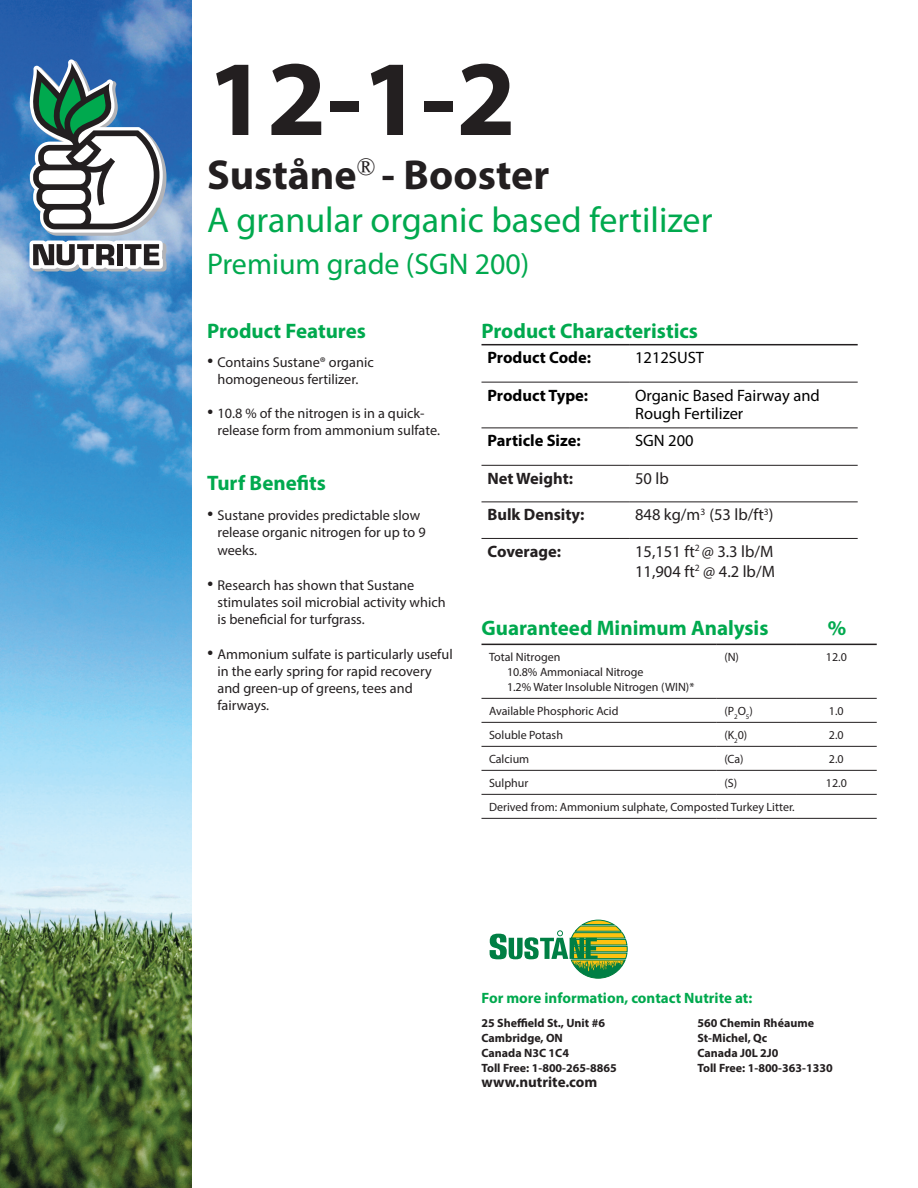
<style>
.page{position:relative;width:918px;height:1188px;background:#fff}
.page>*{position:absolute;margin:0;border:0;box-sizing:border-box;transform-origin:0 0}
.t1{font:700 108px "Myriad Pro";color:#231f20}
.t2{font:700 42px "Myriad Pro";color:#231f20}
.t3{font:36px "Myriad Pro";color:#00a94e}
.t4{font:30px "Myriad Pro";color:#00a94e}
.t5{font:700 21px "Myriad Pro";color:#00a94e}
.t6{font:16.5px "Myriad Pro";color:#231f20}
.t7{font:16.5px/18px "Myriad Pro";color:#000}
.t8{font:700 16.5px "Myriad Pro";color:#000}
.t9{font:700 16.5px "Myriad Pro";color:#231f20}
.t10{font:700 15px "Myriad Pro";color:#00a94e}
.t11{font:700 15px "Myriad Pro";color:#231f20}
.t12{font:14.25px/17.1px "Myriad Pro";color:#231f20}
.t13{font:12px "Myriad Pro";color:#231f20}
.t14{font:700 12px "Myriad Pro";color:#231f20}
.s1{font-family:"Calisto";font-size:18px}
</style>
<div class="page">
<img style="left:0;top:0;width:191px;height:1188px">
<svg style="left:30px;top:59px;width:137px;height:213px"></svg>
<hr style="left:482px;top:644px;width:235px;height:1px;background:#231f20">
<hr style="left:717px;top:644px;width:79px;height:1px;background:#231f20">
<hr style="left:796px;top:644px;width:81px;height:1px;background:#231f20">
<hr style="left:482px;top:698px;width:235px;height:1px;background:#231f20">
<hr style="left:717px;top:698px;width:79px;height:1px;background:#231f20">
<hr style="left:796px;top:698px;width:81px;height:1px;background:#231f20">
<hr style="left:482px;top:722px;width:235px;height:1px;background:#231f20">
<hr style="left:717px;top:722px;width:79px;height:1px;background:#231f20">
<hr style="left:796px;top:722px;width:81px;height:1px;background:#231f20">
<hr style="left:482px;top:746px;width:235px;height:1px;background:#231f20">
<hr style="left:717px;top:746px;width:79px;height:1px;background:#231f20">
<hr style="left:796px;top:746px;width:81px;height:1px;background:#231f20">
<hr style="left:482px;top:770px;width:235px;height:1px;background:#231f20">
<hr style="left:717px;top:770px;width:79px;height:1px;background:#231f20">
<hr style="left:796px;top:770px;width:81px;height:1px;background:#231f20">
<hr style="left:482px;top:794px;width:235px;height:1px;background:#231f20">
<hr style="left:717px;top:794px;width:79px;height:1px;background:#231f20">
<hr style="left:796px;top:794px;width:81px;height:1px;background:#231f20">
<hr style="left:482px;top:818px;width:235px;height:1px;background:#231f20">
<hr style="left:717px;top:818px;width:79px;height:1px;background:#231f20">
<hr style="left:796px;top:818px;width:81px;height:1px;background:#231f20">
<hr style="left:482px;top:502px;width:147px;height:1px;background:#231f20">
<hr style="left:629px;top:502px;width:229px;height:1px;background:#231f20">
<hr style="left:482px;top:538px;width:147px;height:1px;background:#231f20">
<hr style="left:629px;top:538px;width:229px;height:1px;background:#231f20">
<hr style="left:482px;top:428px;width:147px;height:1px;background:#231f20">
<hr style="left:629px;top:428px;width:229px;height:1px;background:#231f20">
<hr style="left:482px;top:465px;width:147px;height:1px;background:#231f20">
<hr style="left:629px;top:465px;width:229px;height:1px;background:#231f20">
<hr style="left:482px;top:344px;width:147px;height:1px;background:#231f20">
<hr style="left:629px;top:344px;width:229px;height:1px;background:#231f20">
<hr style="left:482px;top:382px;width:147px;height:1px;background:#231f20">
<hr style="left:629px;top:382px;width:229px;height:1px;background:#231f20">
<svg style="left:490px;top:920px;width:138px;height:59px"></svg>
<p class="t1" style="left:207px;top:28px;width:311px">12-1-2</p>
<p class="t2" style="left:207px;top:147px;width:344px">Suståne<sup>®</sup> - Booster</p>
<p class="t3" style="left:207px;top:198px;width:507px">A granular organic based fertilizer</p>
<p class="t4" style="left:207px;top:246px;width:324px">Premium grade (SGN 200)</p>
<p class="t5" style="left:207px;top:317px;width:161px">Product Features</p>
<p class="t12" style="left:207px;top:353px;width:168px;text-align:center"><span class="s1">•</span> Contains Sustane® organic homogeneous fertilizer.</p>
<p class="t12" style="left:218px;top:404px;width:224px;text-indent:-10px"><span class="s1">•</span> 10.8 % of the nitrogen is in a quick&shy;release form from ammonium sulfate.</p>
<p class="t5" style="left:207px;top:469px;width:121px">Turf Benefits</p>
<p class="t12" style="left:218px;top:507px;width:210px;text-indent:-10px"><span class="s1">•</span> Sustane provides predictable slow release organic nitrogen for up to 9 weeks.</p>
<p class="t12" style="left:218px;top:576px;width:230px;text-indent:-10px"><span class="s1">•</span> Research has shown that Sustane stimulates soil microbial activity which is beneficial for turfgrass.</p>
<p class="t12" style="left:218px;top:645px;width:237px;text-indent:-10px"><span class="s1">•</span> Ammonium sulfate is particularly useful in the early spring for rapid recovery and green-up of greens, tees and fairways.</p>
<p class="t5" style="left:482px;top:317px;width:218px">Product Characteristics</p>
<p class="t8" style="left:488px;top:347px;width:105px">Product Code:</p>
<p class="t7" style="left:635px;top:348px;width:71px">1212SUST</p>
<p class="t8" style="left:488px;top:384px;width:102px">Product Type:</p>
<p class="t7" style="left:635px;top:386px;width:186px">Organic Based Fairway and<br>Rough Fertilizer</p>
<p class="t8" style="left:488px;top:430px;width:95px">Particle Size:</p>
<p class="t7" style="left:635px;top:431px;width:60px">SGN 200</p>
<p class="t9" style="left:488px;top:467px;width:87px">Net Weight:</p>
<p class="t6" style="left:635px;top:468px;width:35px">50 lb</p>
<p class="t9" style="left:488px;top:504px;width:99px">Bulk Density:</p>
<p class="t6" style="left:635px;top:505px;width:140px">848 kg/m<sup>3</sup> (53 lb/ft<sup>3</sup>)</p>
<p class="t9" style="left:488px;top:541px;width:75px">Coverage:</p>
<p class="t6" style="left:635px;top:541px;width:140px">15,151 ft<sup>2</sup> @ 3.3 lb/M</p>
<p class="t6" style="left:635px;top:561px;width:141px">11,904 ft<sup>2</sup> @ 4.2 lb/M</p>
<p class="t5" style="left:482px;top:614px;width:289px">Guaranteed Minimum Analysis</p>
<p class="t5" style="left:828px;top:614px;width:20px">%</p>
<p class="t13" style="left:489px;top:649px;width:73px">Total Nitrogen</p>
<p class="t13" style="left:507px;top:664px;width:138px">10.8% Ammoniacal Nitroge</p>
<p class="t13" style="left:507px;top:679px;width:189px">1.2% Water Insoluble Nitrogen (WIN)*</p>
<p class="t13" style="left:724px;top:649px;width:16px">(N)</p>
<p class="t13" style="left:826px;top:649px;width:22px">12.0</p>
<p class="t13" style="left:489px;top:703px;width:131px">Available Phosphoric Acid</p>
<p class="t13" style="left:724px;top:703px;width:30px">(P<sub>2</sub>O<sub>5</sub>)</p>
<p class="t13" style="left:829px;top:703px;width:16px">1.0</p>
<p class="t13" style="left:489px;top:727px;width:76px">Soluble Potash</p>
<p class="t13" style="left:724px;top:727px;width:25px">(K<sub>2</sub>0)</p>
<p class="t13" style="left:829px;top:727px;width:16px">2.0</p>
<p class="t13" style="left:489px;top:751px;width:42px">Calcium</p>
<p class="t13" style="left:724px;top:751px;width:21px">(Ca)</p>
<p class="t13" style="left:829px;top:751px;width:16px">2.0</p>
<p class="t13" style="left:489px;top:775px;width:41px">Sulphur</p>
<p class="t13" style="left:724px;top:775px;width:14px">(S)</p>
<p class="t13" style="left:826px;top:775px;width:22px">12.0</p>
<p class="t13" style="left:489px;top:799px;width:307px">Derived from: Ammonium sulphate, Composted Turkey Litter.</p>
<p class="t10" style="left:482px;top:988px;width:272px">For more information, contact Nutrite at:</p>
<p class="t14" style="left:482px;top:1015px;width:125px">25 Sheffield St., Unit #6</p>
<p class="t14" style="left:698px;top:1015px;width:118px">560 Chemin Rhéaume</p>
<p class="t14" style="left:482px;top:1030px;width:83px">Cambridge, ON</p>
<p class="t14" style="left:698px;top:1030px;width:71px">St-Michel, Qc</p>
<p class="t14" style="left:482px;top:1045px;width:89px">Canada N3C 1C4</p>
<p class="t14" style="left:698px;top:1045px;width:83px">Canada J0L 2J0</p>
<p class="t14" style="left:482px;top:1060px;width:137px">Toll Free: 1-800-265-8865</p>
<p class="t14" style="left:698px;top:1060px;width:137px">Toll Free: 1-800-363-1330</p>
<p class="t11" style="left:482px;top:1072px;width:117px">www.nutrite.com</p>
</div>
